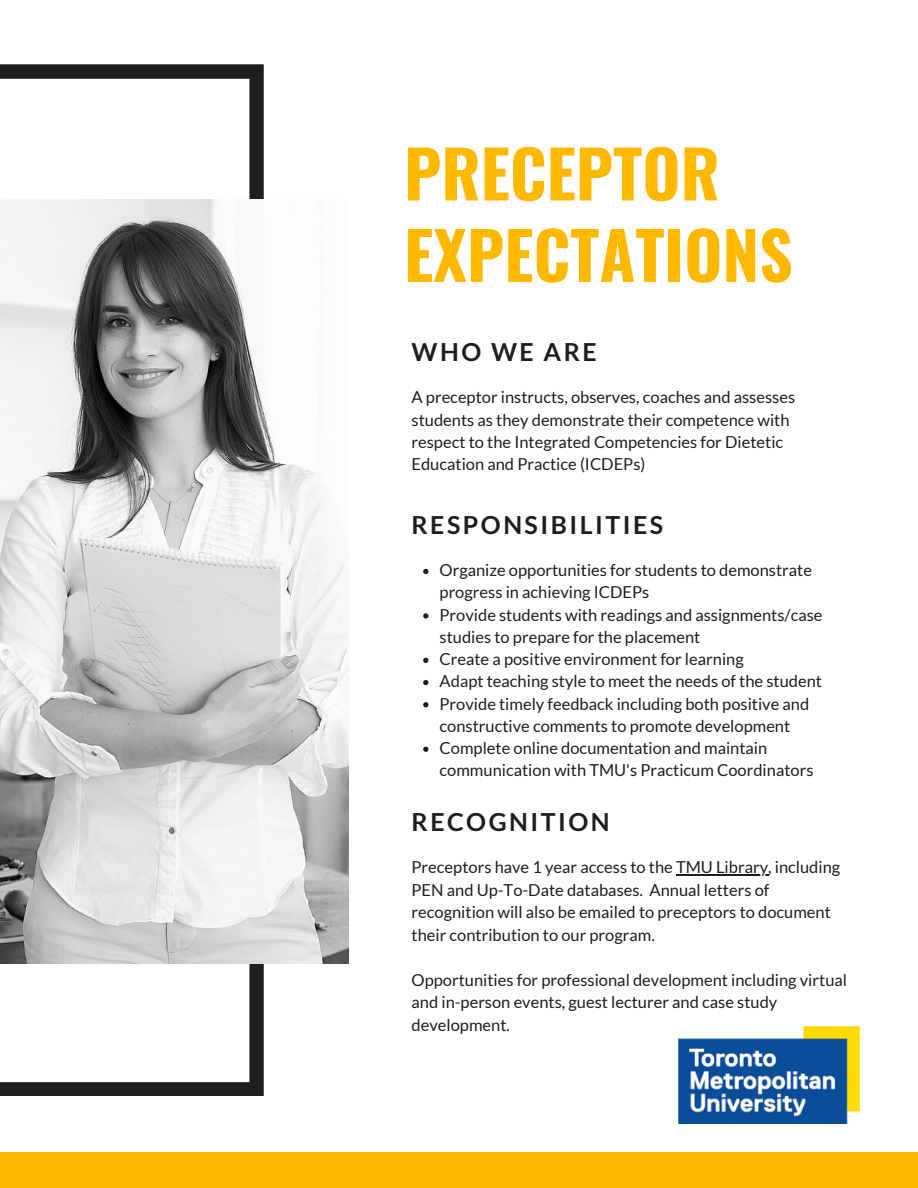
<style>
.page{position:relative;width:918px;height:1188px;background:#fff}
.page>*{position:absolute;margin:0;border:0;box-sizing:border-box;transform-origin:0 0}
.t1{font:700 65.4px/81.4px "Oswald";color:#ffb800}
.t2{font:700 24.9px "Lato";letter-spacing:.1em;color:#1e1e1e}
.t3{font:16.5px/22.2px "Lato";color:#1e1e1e}
</style>
<div class="page">
<svg style="left:0;top:64px;width:263px;height:1032px"></svg>
<img style="left:0;top:199px;width:348px;height:764px">
<div style="left:0;top:1152px;width:918px;height:36px;background:#ffb800"></div>
<img style="left:678px;top:1026px;width:182px;height:98px">
<svg style="left:423px;top:569px;width:5px;height:5px"></svg>
<svg style="left:423px;top:613px;width:5px;height:6px"></svg>
<svg style="left:423px;top:658px;width:5px;height:5px"></svg>
<svg style="left:423px;top:680px;width:5px;height:5px"></svg>
<svg style="left:423px;top:702px;width:5px;height:5px"></svg>
<svg style="left:423px;top:747px;width:5px;height:5px"></svg>
<hr style="left:676px;top:874px;width:92px;height:2px;background:#1e1e1e">
<h1 class="t1" style="left:404px;top:130px;width:390px">PRECEPTOR<br>EXPECTATIONS</h1>
<h2 class="t2" style="left:412px;top:337px;width:187px">WHO WE ARE</h2>
<p class="t3" style="left:412px;top:386px;width:385px">A preceptor instructs, observes, coaches and assesses students as they demonstrate their competence with respect to the Integrated Competencies for Dietetic Education and Practice (ICDEPs)</p>
<h2 class="t2" style="left:412px;top:509px;width:253px">RESPONSIBILITIES</h2>
<p class="t3" style="left:440px;top:559px;width:384px">Organize opportunities for students to demonstrate progress in achieving ICDEPs<br>Provide students with readings and assignments/case studies to prepare for the placement<br>Create a positive environment for learning<br>Adapt teaching style to meet the needs of the student Provide timely feedback including both positive and constructive comments to promote development Complete online documentation and maintain communication with TMU's Practicum Coordinators</p>
<h2 class="t2" style="left:412px;top:807px;width:200px">RECOGNITION</h2>
<p class="t3" style="left:412px;top:856px;width:430px">Preceptors have 1 year access to the TMU Library, including PEN and Up-To-Date databases. Annual letters of recognition will also be emailed to preceptors to document their contribution to our program.</p>
<p class="t3" style="left:412px;top:968px;width:437px">Opportunities for professional development including virtual and in-person events, guest lecturer and case study development.</p>
</div>
